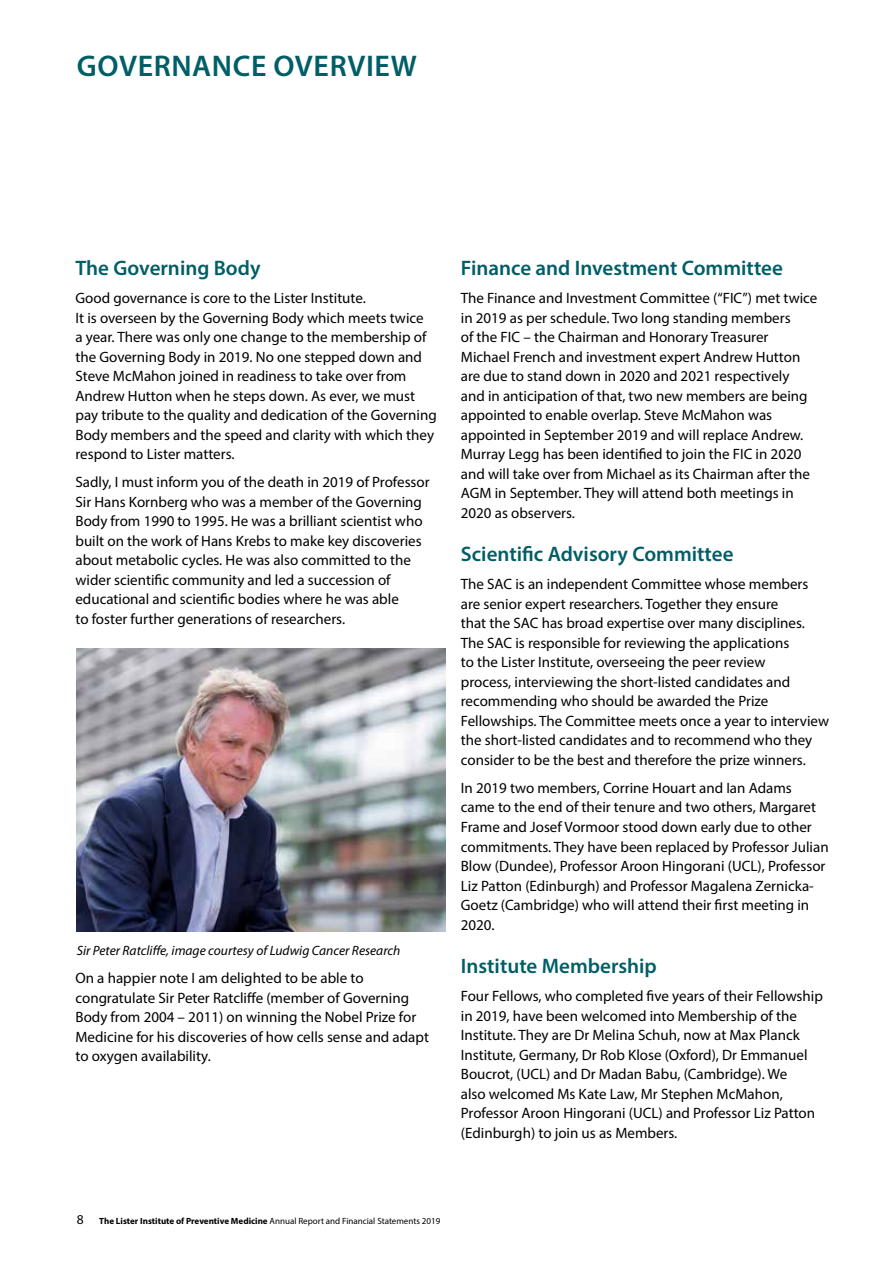
<style>
.page{position:relative;width:893px;height:1263px;background:#fff}
.page>*{position:absolute;margin:0;border:0;box-sizing:border-box;transform-origin:0 0}
.t1{font:600 30px "Myriad Pro";letter-spacing:.02em;color:#005e66}
.t2{font:600 21px "Myriad Pro";color:#005e66}
.t3{font:15px/19.5px "Myriad Pro";color:#000}
.t4{font:italic 13.5px "Myriad Pro";color:#000}
.t5{font:700 9px "Myriad Pro";color:#000}
.s1{font-weight:400;font-size:13.5px}
.s2{font-weight:400}
</style>
<div class="page">
<img style="left:77px;top:648px;width:369px;height:284px">
<h1 class="t1" style="left:77px;top:46px;width:342px">GOVERNANCE OVERVIEW</h1>
<h2 class="t2" style="left:75px;top:255px;width:187px">The Governing Body</h2>
<p class="t3" style="left:75px;top:288px;width:363px">Good governance is core to the Lister Institute.<br>It is overseen by the Governing Body which meets twice<br>a year. There was only one change to the membership of the Governing Body in 2019. No one stepped down and Steve McMahon joined in readiness to take over from Andrew Hutton when he steps down. As ever, we must pay tribute to the quality and dedication of the Governing Body members and the speed and clarity with which they respond to Lister matters.</p>
<p class="t3" style="left:75px;top:472px;width:356px">Sadly, I must inform you of the death in 2019 of Professor Sir Hans Kornberg who was a member of the Governing Body from 1990 to 1995. He was a brilliant scientist who built on the work of Hans Krebs to make key discoveries about metabolic cycles. He was also committed to the wider scientific community and led a succession of educational and scientific bodies where he was able<br>to foster further generations of researchers.</p>
<p class="t4" style="left:77px;top:942px;width:325px">Sir Peter Ratcliffe, image courtesy of Ludwig Cancer Research</p>
<p class="t3" style="left:75px;top:968px;width:355px">On a happier note I am delighted to be able to congratulate Sir Peter Ratcliffe (member of Governing Body from 2004 – 2011) on winning the Nobel Prize for Medicine for his discoveries of how cells sense and adapt to oxygen availability.</p>
<h2 class="t2" style="left:461px;top:255px;width:324px">Finance and Investment Committee</h2>
<p class="t3" style="left:461px;top:288px;width:358px">The Finance and Investment Committee (“FIC”) met twice in 2019 as per schedule. Two long standing members<br>of the FIC – the Chairman and Honorary Treasurer Michael French and investment expert Andrew Hutton are due to stand down in 2020 and 2021 respectively<br>and in anticipation of that, two new members are being appointed to enable overlap. Steve McMahon was appointed in September 2019 and will replace Andrew.<br>Murray Legg has been identified to join the FIC in 2020 and will take over from Michael as its Chairman after the AGM in September. They will attend both meetings in 2020 as observers.</p>
<h2 class="t2" style="left:461px;top:541px;width:274px">Scientific Advisory Committee</h2>
<p class="t3" style="left:461px;top:574px;width:370px">The SAC is an independent Committee whose members are senior expert researchers. Together they ensure<br>that the SAC has broad expertise over many disciplines.<br>The SAC is responsible for reviewing the applications<br>to the Lister Institute, overseeing the peer review<br>process, interviewing the short-listed candidates and recommending who should be awarded the Prize Fellowships. The Committee meets once a year to interview the short-listed candidates and to recommend who they consider to be the best and therefore the prize winners.</p>
<p class="t3" style="left:461px;top:778px;width:369px">In 2019 two members, Corrine Houart and Ian Adams came to the end of their tenure and two others, Margaret Frame and Josef Vormoor stood down early due to other commitments. They have been replaced by Professor Julian Blow (Dundee), Professor Aroon Hingorani (UCL), Professor Liz Patton (Edinburgh) and Professor Magalena Zernicka-Goetz (Cambridge) who will attend their first meeting in 2020.</p>
<h2 class="t2" style="left:461px;top:953px;width:198px">Institute Membership</h2>
<p class="t3" style="left:461px;top:986px;width:364px">Four Fellows, who completed five years of their Fellowship in 2019, have been welcomed into Membership of the Institute. They are Dr Melina Schuh, now at Max Planck Institute, Germany, Dr Rob Klose (Oxford), Dr Emmanuel Boucrot, (UCL) and Dr Madan Babu, (Cambridge). We<br>also welcomed Ms Kate Law, Mr Stephen McMahon, Professor Aroon Hingorani (UCL) and Professor Liz Patton (Edinburgh) to join us as Members.</p>
<p class="t5" style="left:77px;top:1215px;width:365px"><span class="s1">8</span> The Lister Institute of Preventive Medicine <span class="s2">Annual Report and Financial Statements 2019</span></p>
</div>
